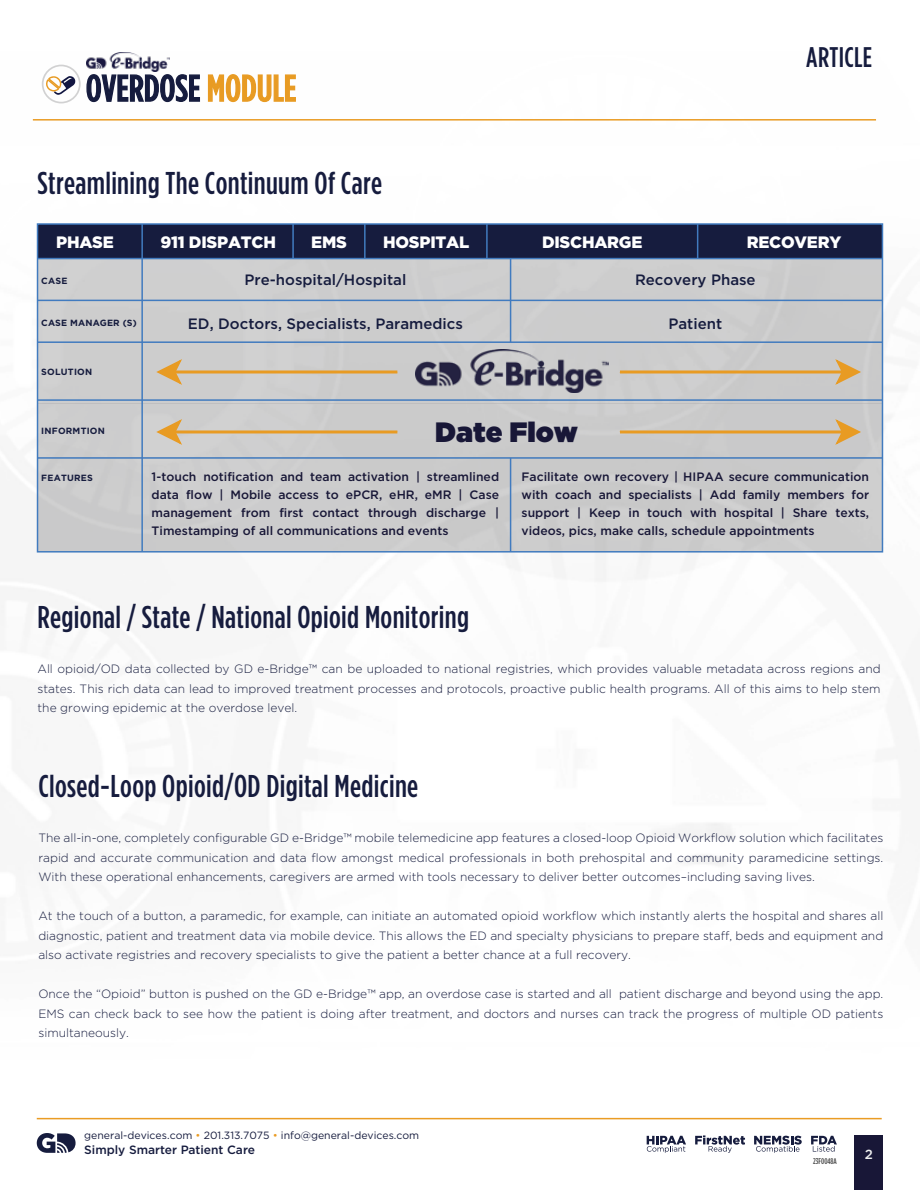
<style>
.page{position:relative;width:920px;height:1190px;background:#fff}
.page>*{position:absolute;margin:0;border:0;box-sizing:border-box;transform-origin:0 0}
.t1{font:500 condensed 31.5px "Gotham HTF";letter-spacing:.01em;color:#161c3e}
.t2{font:500 condensed 28.35px "Gotham HTF";letter-spacing:.01em;color:#161c3e}
.t3{font:900 27.9px "Gotham HTF";color:#181737}
.t4{font:900 16.5px "Gotham HTF";letter-spacing:-.015em;color:#fff}
.t5{font:500 15px "Gotham HTF";color:#161c3e}
.t6{font:500 13.2px "Gotham HTF";color:#eeefef}
.t7{font:500 12.15px/17.9px "Gotham HTF";color:#181737;text-align:justify}
.t8{font:300 12px/19.5px "Gotham HTF";color:#161c3e;text-align:justify}
.t9{font:500 12px "Gotham HTF";color:#161c3e}
.t10{font:10.5px "Gotham HTF";color:#161c3e}
.t11{font:700 9px "Gotham HTF";letter-spacing:.025em;color:#161c3e}
.t12{font:500 condensed 8.25px "Gotham HTF";color:#474747}
.s1{color:#ea9c24}
</style>
<div class="page">
<img style="left:0;top:52px;width:898px;height:1138px">
<div style="left:854px;top:1135px;width:28px;height:55px;background:#181737"></div>
<svg style="left:811px;top:1135px;width:25px;height:16px"></svg>
<svg style="left:695px;top:1135px;width:50px;height:17px"></svg>
<svg style="left:646px;top:1135px;width:40px;height:17px"></svg>
<svg style="left:754px;top:1135px;width:47px;height:17px"></svg>
<svg style="left:37px;top:1133px;width:39px;height:19px"></svg>
<hr style="left:37px;top:1117px;width:844px;height:2px;background:#ea9c24">
<hr style="left:33px;top:119px;width:843px;height:2px;background:#ea9c24">
<svg style="left:208px;top:74px;width:88px;height:28px"></svg>
<svg style="left:42px;top:65px;width:158px;height:38px"></svg>
<img style="left:86px;top:53px;width:84px;height:18px">
<div style="left:38px;top:224px;width:844px;height:328px;background:#cccccd"></div>
<div style="left:38px;top:224px;width:844px;height:34px;background:#161c3e"></div>
<div style="left:37px;top:223px;width:846px;height:329px;border:2px solid #417bbf"></div>
<hr style="left:38px;top:457px;width:844px;height:2px;background:#417bbf">
<hr style="left:38px;top:399px;width:844px;height:2px;background:#417bbf">
<hr style="left:38px;top:341px;width:844px;height:2px;background:#417bbf">
<hr style="left:38px;top:300px;width:844px;height:1px;background:#417bbf">
<hr style="left:38px;top:258px;width:844px;height:1px;background:#417bbf">
<hr style="left:697px;top:224px;width:1px;height:34px;background:#417bbf">
<hr style="left:364px;top:224px;width:1px;height:34px;background:#417bbf">
<hr style="left:486px;top:224px;width:1px;height:34px;background:#417bbf">
<hr style="left:510px;top:458px;width:1px;height:94px;background:#417bbf">
<hr style="left:510px;top:258px;width:1px;height:84px;background:#417bbf">
<hr style="left:292px;top:224px;width:2px;height:34px;background:#417bbf">
<hr style="left:141px;top:224px;width:2px;height:328px;background:#417bbf">
<hr style="left:169px;top:370px;width:228px;height:3px;background:#e89b23">
<svg style="left:156px;top:359px;width:28px;height:26px"></svg>
<hr style="left:620px;top:370px;width:228px;height:3px;background:#e89b23">
<svg style="left:833px;top:359px;width:28px;height:26px"></svg>
<hr style="left:169px;top:430px;width:228px;height:3px;background:#e89b23">
<svg style="left:156px;top:419px;width:28px;height:26px"></svg>
<hr style="left:620px;top:430px;width:228px;height:3px;background:#e89b23">
<svg style="left:833px;top:419px;width:28px;height:26px"></svg>
<h1 class="t1" style="left:38px;top:166px;width:346px">Streamlining The Continuum Of Care</h1>
<h2 class="t2" style="left:806px;top:41px;width:67px">ARTICLE</h2>
<h3 class="t4" style="left:56px;top:232px;width:59px">PHASE</h3>
<h3 class="t4" style="left:160px;top:232px;width:117px">911 DISPATCH</h3>
<h3 class="t4" style="left:311px;top:232px;width:37px">EMS</h3>
<h3 class="t4" style="left:383px;top:232px;width:88px">HOSPITAL</h3>
<h3 class="t4" style="left:542px;top:232px;width:102px">DISCHARGE</h3>
<h3 class="t4" style="left:746px;top:232px;width:96px">RECOVERY</h3>
<p class="t11" style="left:41px;top:275px;width:28px">CASE</p>
<p class="t5" style="left:244px;top:271px;width:163px">Pre-hospital/Hospital</p>
<p class="t5" style="left:635px;top:271px;width:122px">Recovery Phase</p>
<p class="t5" style="left:188px;top:315px;width:276px">ED, Doctors, Specialists, Paramedics</p>
<p class="t11" style="left:41px;top:317px;width:97px">CASE MANAGER (S)</p>
<p class="t5" style="left:668px;top:315px;width:55px">Patient</p>
<p class="t11" style="left:41px;top:367px;width:52px">SOLUTION</p>
<p class="t11" style="left:41px;top:425px;width:65px">INFORMTION</p>
<h3 class="t3" style="left:435px;top:415px;width:144px">Date Flow</h3>
<p class="t11" style="left:41px;top:472px;width:53px">FEATURES</p>
<p class="t7" style="left:152px;top:467px;width:349px">1-touch notification and team activation | streamlined data flow | Mobile access to ePCR, eHR, eMR | Case management from first contact through discharge | Timestamping of all communications and events</p>
<p class="t7" style="left:521px;top:467px;width:349px">Facilitate own recovery | HIPAA secure communication with coach and specialists | Add family members for support | Keep in touch with hospital | Share texts, videos, pics, make calls, schedule appointments</p>
<h1 class="t1" style="left:38px;top:600px;width:433px">Regional / State / National Opioid Monitoring</h1>
<p class="t8" style="left:38px;top:659px;width:844px">All opioid/OD data collected by GD e-Bridge™ can be uploaded to national registries, which provides valuable metadata across regions and states. This rich data can lead to improved treatment processes and protocols, proactive public health programs. All of this aims to help stem the growing epidemic at the overdose level.</p>
<h1 class="t1" style="left:38px;top:768px;width:381px">Closed-Loop Opioid/OD Digital Medicine</h1>
<p class="t8" style="left:38px;top:828px;width:846px">The all-in-one, completely configurable GD e-Bridge™ mobile telemedicine app features a closed-loop Opioid Workflow solution which facilitates rapid and accurate communication and data flow amongst medical professionals in both prehospital and community paramedicine settings.<br>With these operational enhancements, caregivers are armed with tools necessary to deliver better outcomes–including saving lives.</p>
<p class="t8" style="left:38px;top:906px;width:846px">At the touch of a button, a paramedic, for example, can initiate an automated opioid workflow which instantly alerts the hospital and shares all diagnostic, patient and treatment data via mobile device. This allows the ED and specialty physicians to prepare staff, beds and equipment and also activate registries and recovery specialists to give the patient a better chance at a full recovery.</p>
<p class="t8" style="left:38px;top:984px;width:846px">Once the “Opioid” button is pushed on the GD e-Bridge™ app, an overdose case is started and all patient discharge and beyond using the app.<br>EMS can check back to see how the patient is doing after treatment, and doctors and nurses can track the progress of multiple OD patients simultaneously.</p>
<p class="t10" style="left:84px;top:1129px;width:336px">general-devices.com <span class="s1">•</span> 201.313.7075 <span class="s1">•</span> info@general-devices.com</p>
<p class="t9" style="left:84px;top:1143px;width:172px">Simply Smarter Patient Care</p>
<p class="t12" style="left:813px;top:1156px;width:25px">23F0048A</p>
<p class="t6" style="left:864px;top:1147px;width:10px">2</p>
</div>
